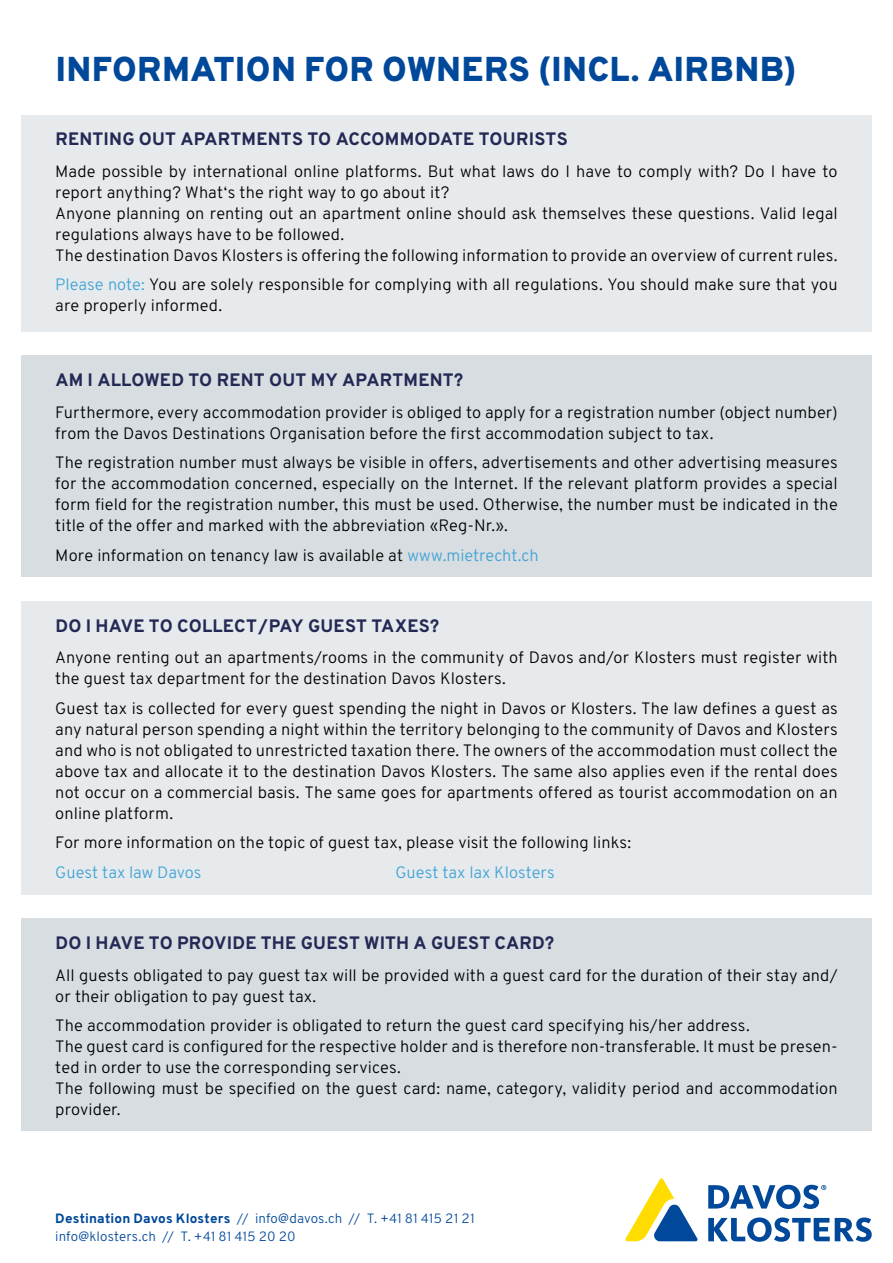
<style>
.page{position:relative;width:893px;height:1263px;background:#fff}
.page>*{position:absolute;margin:0;border:0;box-sizing:border-box;transform-origin:0 0}
.t1{font:800 34.5px "Overpass";letter-spacing:.01em;color:#00489a}
.Titel_12_Text{font:800 18px "Overpass";letter-spacing:.01em;color:#232954}
.Grundtext{font:300 16.5px/21px "Overpass";letter-spacing:.01em;color:#000}
.Grundtext-2{font:300 16.5px "Overpass";color:#40a3d6}
.Grundtext-3{font:300 13.5px "Overpass";letter-spacing:.005em;color:#00489a}
.s1{color:#40a3d6}
.s2{font-weight:800}
</style>
<div class="page">
<div style="left:21px;top:115px;width:851px;height:217px;background:#e6eaec"></div>
<div style="left:21px;top:601px;width:851px;height:293px;background:#e6eaec"></div>
<div style="left:21px;top:356px;width:851px;height:221px;background:#d7dde1"></div>
<div style="left:21px;top:918px;width:851px;height:213px;background:#d7dde1"></div>
<svg style="left:625px;top:1178px;width:73px;height:63px"></svg>
<svg style="left:708px;top:1217px;width:164px;height:25px"></svg>
<svg style="left:708px;top:1185px;width:118px;height:24px"></svg>
<p class="t1" style="left:55px;top:48px;width:743px">INFORMATION FOR OWNERS (INCL. AIRBNB)</p>
<p class="Titel_12_Text" style="left:55px;top:128px;width:514px">RENTING OUT APARTMENTS TO ACCOMMODATE TOURISTS</p>
<p class="Grundtext" style="left:55px;top:161px;width:784px">Made possible by international online platforms. But what laws do I have to comply with? Do I have to report anything? What‘s the right way to go about it?</p>
<p class="Grundtext" style="left:55px;top:203px;width:784px">Anyone planning on renting out an apartment online should ask themselves these questions. Valid legal regulations always have to be followed.</p>
<p class="Grundtext" style="left:55px;top:245px;width:784px">The destination Davos Klosters is offering the following information to provide an overview of current rules.</p>
<p class="Grundtext" style="left:55px;top:274px;width:784px"><span class="s1">Please note:</span> You are solely responsible for complying with all regulations. You should make sure that you are properly informed.</p>
<p class="Titel_12_Text" style="left:55px;top:369px;width:409px">AM I ALLOWED TO RENT OUT MY APARTMENT?</p>
<p class="Grundtext" style="left:55px;top:402px;width:784px">Furthermore, every accommodation provider is obliged to apply for a registration number (object number) from the Davos Destinations Organisation before the first accommodation subject to tax.</p>
<p class="Grundtext" style="left:55px;top:452px;width:784px;text-align:justify">The registration number must always be visible in offers, advertisements and other advertising measures for the accommodation concerned, especially on the Internet. If the relevant platform provides a special form field for the registration number, this must be used. Otherwise, the number must be indicated in the title of the offer and marked with the abbreviation «Reg-Nr.».</p>
<p class="Grundtext" style="left:55px;top:545px;width:485px">More information on tenancy law is available at <span class="s1">www.mietrecht.ch</span></p>
<p class="Titel_12_Text" style="left:55px;top:614px;width:385px">DO I HAVE TO COLLECT/PAY GUEST TAXES?</p>
<p class="Grundtext" style="left:55px;top:647px;width:784px">Anyone renting out an apartments/rooms in the community of Davos and/or Klosters must register with the guest tax department for the destination Davos Klosters.</p>
<p class="Grundtext" style="left:55px;top:697px;width:784px;text-align:justify">Guest tax is collected for every guest spending the night in Davos or Klosters. The law defines a guest as any natural person spending a night within the territory belonging to the community of Davos and Klosters and who is not obligated to unrestricted taxation there. The owners of the accommodation must collect the above tax and allocate it to the destination Davos Klosters. The same also applies even if the rental does not occur on a commercial basis. The same goes for apartments offered as tourist accommodation on an online platform.</p>
<p class="Grundtext" style="left:55px;top:832px;width:577px">For more information on the topic of guest tax, please visit the following links:</p>
<p class="Grundtext-2" style="left:55px;top:862px;width:148px">Guest tax law Davos</p>
<p class="Grundtext-2" style="left:395px;top:862px;width:161px">Guest tax lax Klosters</p>
<p class="Titel_12_Text" style="left:55px;top:931px;width:500px">DO I HAVE TO PROVIDE THE GUEST WITH A GUEST CARD?</p>
<p class="Grundtext" style="left:55px;top:964px;width:784px">All guests obligated to pay guest tax will be provided with a guest card for the duration of their stay and/ or their obligation to pay guest tax.</p>
<p class="Grundtext" style="left:55px;top:1015px;width:696px">The accommodation provider is obligated to return the guest card specifying his/her address.</p>
<p class="Grundtext" style="left:55px;top:1036px;width:784px">The guest card is configured for the respective holder and is therefore non-transferable. It must be presen&shy;ted in order to use the corresponding services.</p>
<p class="Grundtext" style="left:55px;top:1078px;width:784px">The following must be specified on the guest card: name, category, validity period and accommodation provider.</p>
<p class="Grundtext-3" style="left:55px;top:1210px;width:421px"><span class="s2">Destination Davos Klosters</span> // info@davos.ch // T. +41 81 415 21 21</p>
<p class="Grundtext-3" style="left:55px;top:1228px;width:242px">info@klosters.ch // T. +41 81 415 20 20</p>
</div>
